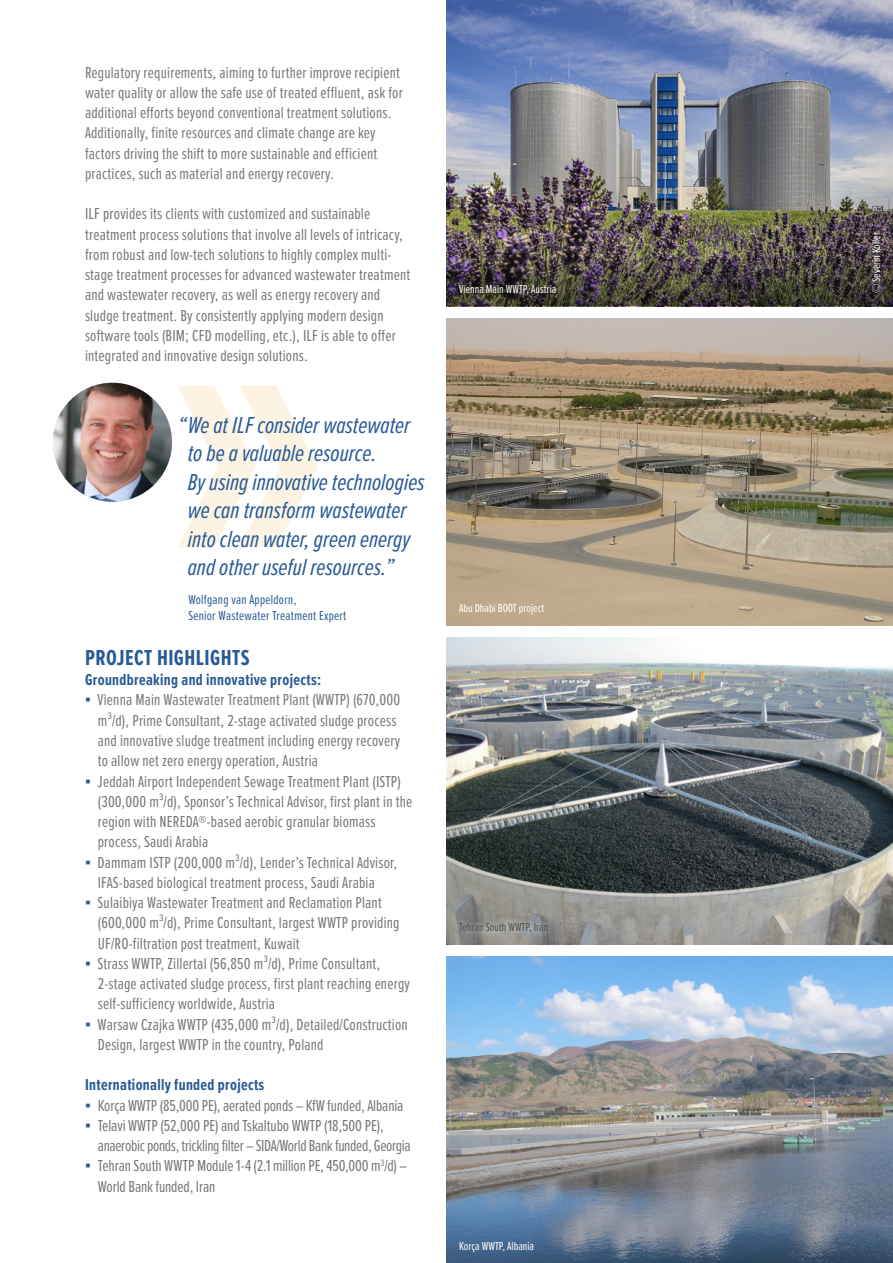
<style>
.page{position:relative;width:893px;height:1263px;background:#fff}
.page>*{position:absolute;margin:0;border:0;box-sizing:border-box;transform-origin:0 0}
.Zitat{font:italic 24px/28.5px "Proxima Nova Ex Cn";color:#295a96}
.Text{font:700 22.5px "Proxima Nova Ex Cn";letter-spacing:.02em;color:#295a96}
.Copy_Text{font:16.5px/20.2px "Proxima Nova Ex Cn";letter-spacing:.01em;color:#76787b}
.Copy_Text-2{font:16.5px/20.2px "Proxima Nova Ex Cn";letter-spacing:-.01em;color:#76787b}
.Copy_Text-3{font:16.5px/20.2px "Proxima Nova Ex Cn";letter-spacing:-.02em;color:#76787b}
.Copy_Text-4{font:700 16.5px "Proxima Nova Ex Cn";letter-spacing:.02em;color:#295a96}
.Zitat_Name{font:13.5px "Proxima Nova Ex Cn";letter-spacing:.02em;color:#295a96}
.t1{font:12px "Proxima Nova Ex Cn";color:#fff}
.t2{font:12px "Proxima Nova Ex Cn";color:#4b4c4d}
.s1{font-family:"Arial Narrow";color:#295a96}
</style>
<div class="page">
<img style="left:446px;top:319px;width:447px;height:306px">
<img style="left:446px;top:0;width:447px;height:247px">
<img style="left:446px;top:957px;width:447px;height:306px">
<img style="left:446px;top:638px;width:447px;height:306px">
<img style="left:446px;top:247px;width:447px;height:59px">
<svg style="left:178px;top:386px;width:140px;height:161px"></svg>
<div style="left:459px;top:286px;width:98px;height:10px;background:#231f20;opacity:.75"></div>
<div style="left:453px;top:916px;width:102px;height:23px;background:#fff;opacity:.85"></div>
<img style="left:53px;top:383px;width:119px;height:119px;border-radius:60px">
<p class="Copy_Text" style="left:85px;top:61px;width:319px">Regulatory requirements, aiming to further improve recipient water quality or allow the safe use of treated effluent, ask for additional efforts beyond conventional treatment solutions.<br>Additionally, finite resources and climate change are key factors driving the shift to more sustainable and efficient practices, such as material and energy recovery.</p>
<p class="Copy_Text" style="left:85px;top:203px;width:327px">ILF provides its clients with customized and sustainable treatment process solutions that involve all levels of intricacy, from robust and low-tech solutions to highly complex multi&shy;stage treatment processes for advanced wastewater treatment and wastewater recovery, as well as energy recovery and sludge treatment. By consistently applying modern design software tools (BIM; CFD modelling, etc.), ILF is able to offer integrated and innovative design solutions.</p>
<p class="Zitat" style="left:188px;top:410px;width:238px;text-indent:-10px">“ We at ILF consider wastewater to be a valuable resource.<br>By using innovative technologies we can transform wastewater into clean water, green energy and other useful resources.”</p>
<p class="Zitat_Name" style="left:188px;top:589px;width:110px">Wolfgang van Appeldorn,</p>
<p class="Zitat_Name" style="left:188px;top:606px;width:159px">Senior Wastewater Treatment Expert</p>
<p class="Text" style="left:85px;top:641px;width:166px">PROJECT HIGHLIGHTS</p>
<p class="Copy_Text-4" style="left:85px;top:668px;width:238px">Groundbreaking and innovative projects:</p>
<p class="Copy_Text" style="left:98px;top:689px;width:304px;text-indent:-13px"><span class="s1">▪</span> Vienna Main Wastewater Treatment Plant (WWTP) (670,000 m³/d), Prime Consultant, 2-stage activated sludge process and innovative sludge treatment including energy recovery to allow net zero energy operation, Austria</p>
<p class="Copy_Text" style="left:98px;top:770px;width:316px;text-indent:-13px"><span class="s1">▪</span> Jeddah Airport Independent Sewage Treatment Plant (ISTP) (300,000 m³/d), Sponsor’s Technical Advisor, first plant in the region with NEREDA®-based aerobic granular biomass process, Saudi Arabia</p>
<p class="Copy_Text" style="left:85px;top:851px;width:314px;text-align:center"><span class="s1">▪</span> Dammam ISTP (200,000 m³/d), Lender’s Technical Advisor,<br>IFAS-based biological treatment process, Saudi Arabia</p>
<p class="Copy_Text" style="left:98px;top:892px;width:303px;text-indent:-13px"><span class="s1">▪</span> Sulaibiya Wastewater Treatment and Reclamation Plant (600,000 m³/d), Prime Consultant, largest WWTP providing<br>UF/RO-filtration post treatment, Kuwait</p>
<p class="Copy_Text" style="left:98px;top:952px;width:314px;text-indent:-13px"><span class="s1">▪</span> Strass WWTP, Zillertal (56,850 m³/d), Prime Consultant,<br>2-stage activated sludge process, first plant reaching energy self-sufficiency worldwide, Austria</p>
<p class="Copy_Text" style="left:98px;top:1013px;width:311px;text-indent:-13px"><span class="s1">▪</span> Warsaw Czajka WWTP (435,000 m³/d), Detailed/Construction<br>Design, largest WWTP in the country, Poland</p>
<p class="Copy_Text-4" style="left:85px;top:1073px;width:181px">Internationally funded projects</p>
<p class="Copy_Text-2" style="left:85px;top:1094px;width:320px"><span class="s1">▪</span> Korça WWTP (85,000 PE), aerated ponds – KfW funded, Albania</p>
<p class="Copy_Text-3" style="left:98px;top:1114px;width:314px;text-indent:-13px"><span class="s1">▪</span> Telavi WWTP (52,000 PE) and Tskaltubo WWTP (18,500 PE), anaerobic ponds, trickling filter – SIDA/World Bank funded, Georgia</p>
<p class="Copy_Text-2" style="left:98px;top:1155px;width:311px;text-indent:-13px"><span class="s1">▪</span> Tehran South WWTP Module 1-4 (2.1 million PE, 450,000 m<sup>3</sup>/d) –<br>World Bank funded, Iran</p>
<p class="t1" style="left:459px;top:281px;width:99px">Vienna Main WWTP, Austria</p>
<p class="t1" style="left:459px;top:600px;width:87px">Abu Dhabi BOOT project</p>
<p class="t2" style="left:459px;top:918px;width:91px">Tehran South WWTP, Iran</p>
<p class="t1" style="left:459px;top:1237px;width:76px">Korça WWTP, Albania</p>
<p class="t1" style="left:867px;top:293px;width:63px;rotate:-90deg">© Severin Koller</p>
</div>
